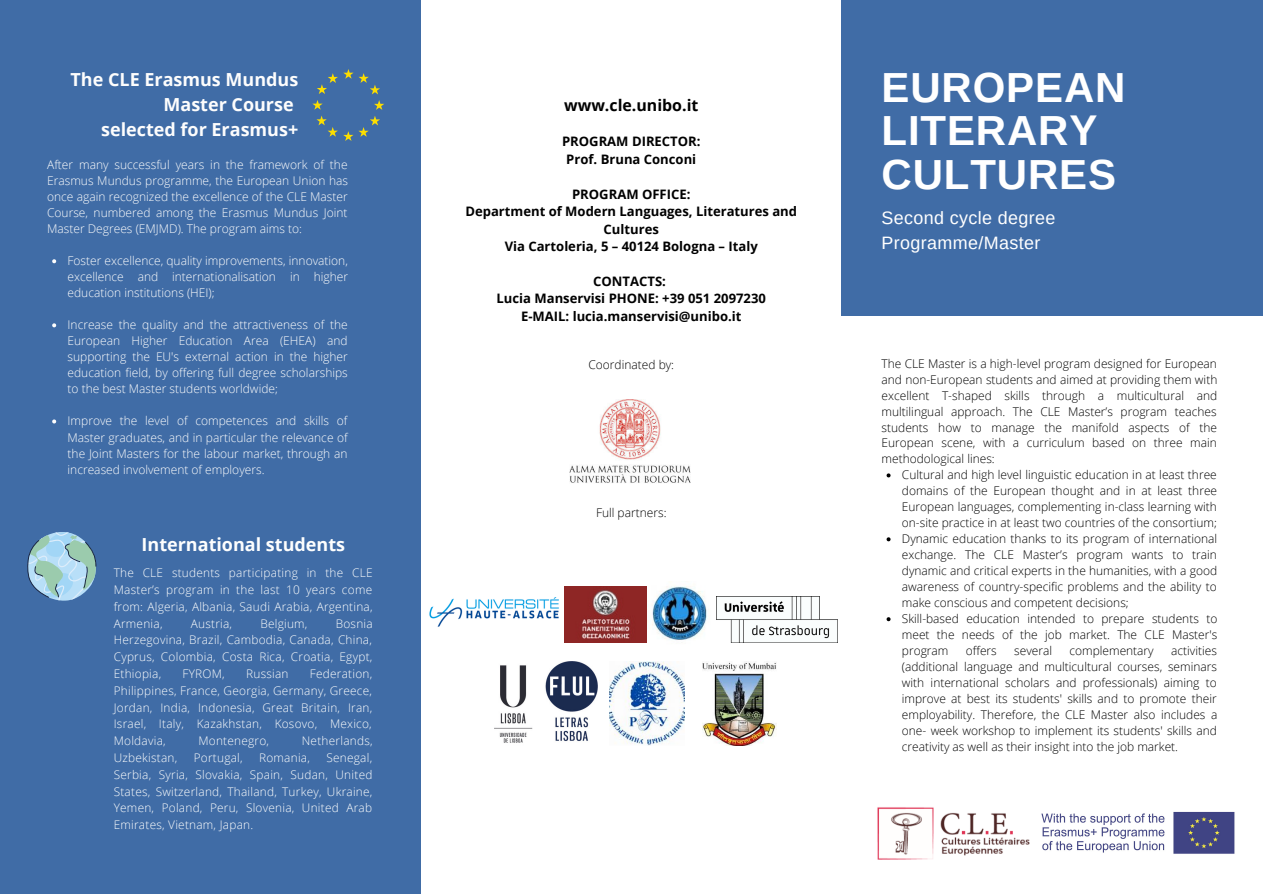
<style>
.page{position:relative;width:1263px;height:894px;background:#fff}
.page>*{position:absolute;margin:0;border:0;box-sizing:border-box;transform-origin:0 0}
.t1{font:700 42px/43.8px "Arimo";letter-spacing:.02em;color:#fff}
.t2{font:700 18px/24.8px "Open Sans";color:#fdfdfd;text-align:right}
.t3{font:18px/25.8px "Arimo";letter-spacing:.02em;color:#fff}
.t4{font:700 18px "Open Sans";color:#fdfefe}
.t5{font:700 15.9px "Open Sans";color:#000}
.t6{font:700 13.05px/17.4px "Open Sans";color:#000;text-align:center}
.t7{font:300 12px/15.9px "Open Sans";color:#000;text-align:justify}
.t8{font:300 12px/16px "Open Sans";color:#fdfdfd;text-align:justify}
.t9{font:300 11.85px/16.8px "Open Sans";letter-spacing:.02em;color:#fdfefe;text-align:justify}
</style>
<div class="page">
<div style="left:841px;top:0;width:422px;height:316px;background:#406ca6"></div>
<div style="left:0;top:0;width:421px;height:893px;background:#406ca6"></div>
<img style="left:877px;top:807px;width:358px;height:53px">
<img style="left:429px;top:597px;width:130px;height:30px">
<img style="left:565px;top:586px;width:82px;height:56px">
<img style="left:647px;top:586px;width:60px;height:54px">
<img style="left:609px;top:661px;width:76px;height:84px">
<img style="left:494px;top:661px;width:104px;height:82px">
<img style="left:702px;top:661px;width:75px;height:84px">
<svg style="left:27px;top:532px;width:69px;height:68px"></svg>
<svg style="left:312px;top:100px;width:72px;height:41px"></svg>
<svg style="left:317px;top:69px;width:63px;height:25px"></svg>
<img style="left:569px;top:399px;width:122px;height:84px">
<img style="left:716px;top:596px;width:121px;height:46px">
<svg style="left:887px;top:473px;width:3px;height:4px"></svg>
<svg style="left:887px;top:537px;width:3px;height:4px"></svg>
<svg style="left:887px;top:617px;width:3px;height:4px"></svg>
<svg style="left:52px;top:259px;width:4px;height:4px"></svg>
<svg style="left:52px;top:323px;width:4px;height:4px"></svg>
<svg style="left:52px;top:419px;width:4px;height:4px"></svg>
<p class="t2" style="left:71px;top:67px;width:229px">The CLE Erasmus Mundus<br>Master Course</p>
<p class="t2" style="left:101px;top:116px;width:199px">selected for Erasmus+</p>
<p class="t8" style="left:47px;top:156px;width:302px">After many successful years in the framework of the Erasmus Mundus programme, the European Union has once again recognized the excellence of the CLE Master Course, numbered among the Erasmus Mundus Joint Master Degrees (EMJMD). The program aims to:</p>
<p class="t8" style="left:68px;top:252px;width:282px">Foster excellence, quality improvements, innovation, excellence and internationalisation in higher education institutions (HEI);</p>
<p class="t8" style="left:68px;top:316px;width:282px">Increase the quality and the attractiveness of the European Higher Education Area (EHEA) and supporting the EU's external action in the higher education field, by offering full degree scholarships to the best Master students worldwide;</p>
<p class="t8" style="left:68px;top:412px;width:282px">Improve the level of competences and skills of Master graduates, and in particular the relevance of the Joint Masters for the labour market, through an increased involvement of employers.</p>
<p class="t4" style="left:142px;top:531px;width:205px">International students</p>
<p class="t9" style="left:114px;top:564px;width:260px">The CLE students participating in the CLE Master’s program in the last 10 years come from: Algeria, Albania, Saudi Arabia, Argentina, Armenia,</p>
<p class="t9" style="left:191px;top:614px;width:43px">Austria,</p>
<p class="t9" style="left:260px;top:614px;width:49px">Belgium,</p>
<p class="t9" style="left:114px;top:614px;width:261px;text-indent:222px">Bosnia Herzegovina, Brazil, Cambodia, Canada, China, Cyprus, Colombia, Costa Rica, Croatia, Egypt, Ethiopia,</p>
<p class="t9" style="left:114px;top:664px;width:260px;text-indent:196px">Federation, Philippines, France, Georgia, Germany, Greece, Jordan, India, Indonesia, Great Britain, Iran, Israel, Italy, Kazakhstan, Kosovo, Mexico, Moldavia,</p>
<p class="t9" style="left:183px;top:664px;width:44px">FYROM,</p>
<p class="t9" style="left:246px;top:664px;width:44px">Russian</p>
<p class="t9" style="left:198px;top:732px;width:72px">Montenegro,</p>
<p class="t9" style="left:302px;top:732px;width:72px">Netherlands,</p>
<p class="t9" style="left:114px;top:748px;width:260px;text-indent:213px">Senegal, Serbia, Syria, Slovakia, Spain, Sudan, United States, Switzerland, Thailand, Turkey, Ukraine, Yemen, Poland, Peru, Slovenia, United Arab Emirates, Vietnam, Japan.</p>
<p class="t9" style="left:114px;top:748px;width:65px">Uzbekistan,</p>
<p class="t9" style="left:194px;top:748px;width:51px">Portugal,</p>
<p class="t9" style="left:259px;top:748px;width:52px">Romania,</p>
<p class="t5" style="left:564px;top:93px;width:136px">www.cle.unibo.it</p>
<p class="t6" style="left:562px;top:132px;width:140px">PROGRAM DIRECTOR:</p>
<p class="t6" style="left:566px;top:150px;width:131px">Prof. Bruna Conconi</p>
<p class="t6" style="left:572px;top:185px;width:120px">PROGRAM OFFICE:</p>
<p class="t6" style="left:465px;top:202px;width:333px">Department of Modern Languages, Literatures and<br>Cultures</p>
<p class="t6" style="left:505px;top:237px;width:255px">Via Cartoleria, 5 – 40124 Bologna – Italy</p>
<p class="t6" style="left:593px;top:272px;width:74px">CONTACTS:</p>
<p class="t6" style="left:496px;top:289px;width:271px">Lucia Manservisi PHONE: +39 051 2097230</p>
<p class="t6" style="left:521px;top:307px;width:222px">E-MAIL: lucia.manservisi@unibo.it</p>
<p class="t7" style="left:588px;top:356px;width:87px">Coordinated by:</p>
<p class="t7" style="left:596px;top:504px;width:72px">Full partners:</p>
<p class="t1" style="left:882px;top:65px;width:245px">EUROPEAN<br>LITERARY<br>CULTURES</p>
<p class="t3" style="left:882px;top:204px;width:175px">Second cycle degree<br>Programme/Master</p>
<p class="t7" style="left:882px;top:355px;width:337px">The CLE Master is a high-level program designed for European and non-European students and aimed at providing them with excellent T-shaped skills through a multicultural and multilingual approach. The CLE Master’s program teaches students how to manage the manifold aspects of the European scene, with a curriculum based on three main methodological lines:</p>
<p class="t7" style="left:902px;top:466px;width:317px">Cultural and high level linguistic education in at least three domains of the European thought and in at least three European languages, complementing in-class learning with on-site practice in at least two countries of the consortium;</p>
<p class="t7" style="left:902px;top:530px;width:317px">Dynamic education thanks to its program of international exchange. The CLE Master’s program wants to train dynamic and critical experts in the humanities, with a good awareness of country-specific problems and the ability to make conscious and competent decisions;</p>
<p class="t7" style="left:902px;top:610px;width:317px">Skill-based education intended to prepare students to meet the needs of the job market. The CLE Master's program</p>
<p class="t7" style="left:966px;top:642px;width:32px">offers</p>
<p class="t7" style="left:1014px;top:642px;width:39px">several</p>
<p class="t7" style="left:1069px;top:642px;width:86px">complementary</p>
<p class="t7" style="left:902px;top:642px;width:317px;text-indent:269px">activities (additional language and multicultural courses, seminars with international scholars and professionals) aiming to improve at best its students' skills and to promote their employability. Therefore, the CLE Master also includes a one- week workshop to implement its students' skills and creativity as well as their insight into the job market.</p>
</div>
